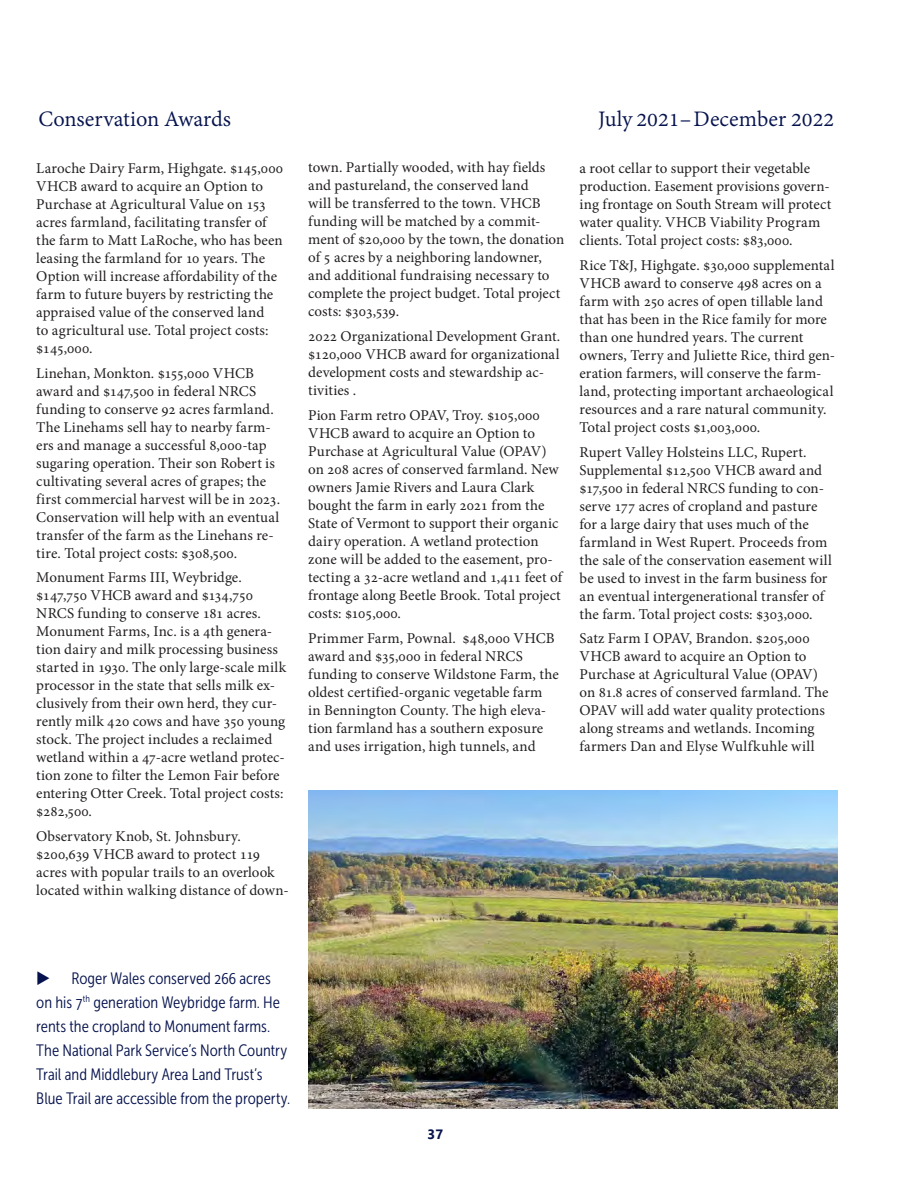
<style>
.page{position:relative;width:918px;height:1188px;background:#fff}
.page>*{position:absolute;margin:0;border:0;box-sizing:border-box;transform-origin:0 0}
.t1{font:24px "Adobe Gurmukhi";color:#05124d}
.pl_head{font:16.5px/24px "Museo Sans Cond 300";color:#05124d}
.pl_body_text{font:15px/18px "Minion Pro";letter-spacing:.01em;color:#231f20}
.t2{font:700 13.5px "Ebrima";color:#05124d}
</style>
<div class="page">
<img style="left:308px;top:791px;width:530px;height:318px">
<h1 class="t1" style="left:38px;top:106px;width:194px">Conservation Awards</h1>
<h1 class="t1" style="left:598px;top:106px;width:238px">July 2021– December 2022</h1>
<p class="pl_body_text" style="left:36px;top:159px;width:248px">Laroche Dairy Farm, Highgate. $145,000<br>VHCB award to acquire an Option to Purchase at Agricultural Value on 153 acres farmland, facilitating transfer of the farm to Matt LaRoche, who has been leasing the farmland for 10 years. The Option will increase affordability of the farm to future buyers by restricting the appraised value of the conserved land<br>to agricultural use. Total project costs: $145,000.</p>
<p class="pl_body_text" style="left:36px;top:364px;width:245px">Linehan, Monkton. $155,000 VHCB award and $147,500 in federal NRCS funding to conserve 92 acres farmland.<br>The Linehams sell hay to nearby farm&shy;ers and manage a successful 8,000-tap sugaring operation. Their son Robert is cultivating several acres of grapes; the first commercial harvest will be in 2023.<br>Conservation will help with an eventual transfer of the farm as the Linehans re&shy;tire. Total project costs: $308,500.</p>
<p class="pl_body_text" style="left:36px;top:569px;width:251px">Monument Farms III, Weybridge. $147,750 VHCB award and $134,750<br>NRCS funding to conserve 181 acres.<br>Monument Farms, Inc. is a 4th genera&shy;tion dairy and milk processing business started in 1930. The only large-scale milk processor in the state that sells milk ex&shy;clusively from their own herd, they cur&shy;rently milk 420 cows and have 350 young stock. The project includes a reclaimed wetland within a 47-acre wetland protec&shy;tion zone to filter the Lemon Fair before entering Otter Creek. Total project costs: $282,500.</p>
<p class="pl_body_text" style="left:36px;top:827px;width:254px">Observatory Knob, St. Johnsbury. $200,639 VHCB award to protect 119 acres with popular trails to an overlook located within walking distance of down-</p>
<p class="pl_body_text" style="left:308px;top:159px;width:258px">town. Partially wooded, with hay fields and pastureland, the conserved land<br>will be transferred to the town. VHCB funding will be matched by a commit&shy;ment of $20,000 by the town, the donation of 5 acres by a neighboring landowner, and additional fundraising necessary to complete the project budget. Total project costs: $303,539.</p>
<p class="pl_body_text" style="left:308px;top:328px;width:254px">2022 Organizational Development Grant. $120,000 VHCB award for organizational development costs and stewardship ac&shy;tivities .</p>
<p class="pl_body_text" style="left:308px;top:406px;width:255px">Pion Farm retro OPAV, Troy. $105,000<br>VHCB award to acquire an Option to Purchase at Agricultural Value (OPAV) on 208 acres of conserved farmland. New owners Jamie Rivers and Laura Clark bought the farm in early 2021 from the State of Vermont to support their organic dairy operation. A wetland protection zone will be added to the easement, pro&shy;tecting a 32-acre wetland and 1,411 feet of frontage along Beetle Brook. Total project costs: $105,000.</p>
<p class="pl_body_text" style="left:308px;top:629px;width:252px">Primmer Farm, Pownal. $48,000 VHCB award and $35,000 in federal NRCS funding to conserve Wildstone Farm, the oldest certified-organic vegetable farm<br>in Bennington County. The high eleva&shy;tion farmland has a southern exposure and uses irrigation, high tunnels, and</p>
<p class="pl_body_text" style="left:580px;top:160px;width:253px">a root cellar to support their vegetable production. Easement provisions govern&shy;ing frontage on South Stream will protect water quality. VHCB Viability Program clients. Total project costs: $83,000.</p>
<p class="pl_body_text" style="left:580px;top:256px;width:257px">Rice T&amp;J, Highgate. $30,000 supplemental VHCB award to conserve 498 acres on a farm with 250 acres of open tillable land that has been in the Rice family for more than one hundred years. The current owners, Terry and Juliette Rice, third gen&shy;eration farmers, will conserve the farm&shy;land, protecting important archaeological resources and a rare natural community.<br>Total project costs $1,003,000.</p>
<p class="pl_body_text" style="left:580px;top:443px;width:254px">Rupert Valley Holsteins LLC, Rupert.<br>Supplemental $12,500 VHCB award and $17,500 in federal NRCS funding to con&shy;serve 177 acres of cropland and pasture for a large dairy that uses much of the farmland in West Rupert. Proceeds from the sale of the conservation easement will be used to invest in the farm business for an eventual intergenerational transfer of the farm. Total project costs: $303,000.</p>
<p class="pl_body_text" style="left:580px;top:630px;width:251px">Satz Farm I OPAV, Brandon. $205,000<br>VHCB award to acquire an Option to Purchase at Agricultural Value (OPAV) on 81.8 acres of conserved farmland. The OPAV will add water quality protections along streams and wetlands. Incoming farmers Dan and Elyse Wulfkuhle will</p>
<p class="pl_head" style="left:36px;top:966px;width:255px">◆ Roger Wales conserved 266 acres on his 7<sup>th</sup> generation Weybridge farm. He rents the cropland to Monument farms.<br>The National Park Service’s North Country Trail and Middlebury Area Land Trust’s Blue Trail are accessible from the property.</p>
<p class="t2" style="left:428px;top:1123px;width:17px">37</p>
</div>
